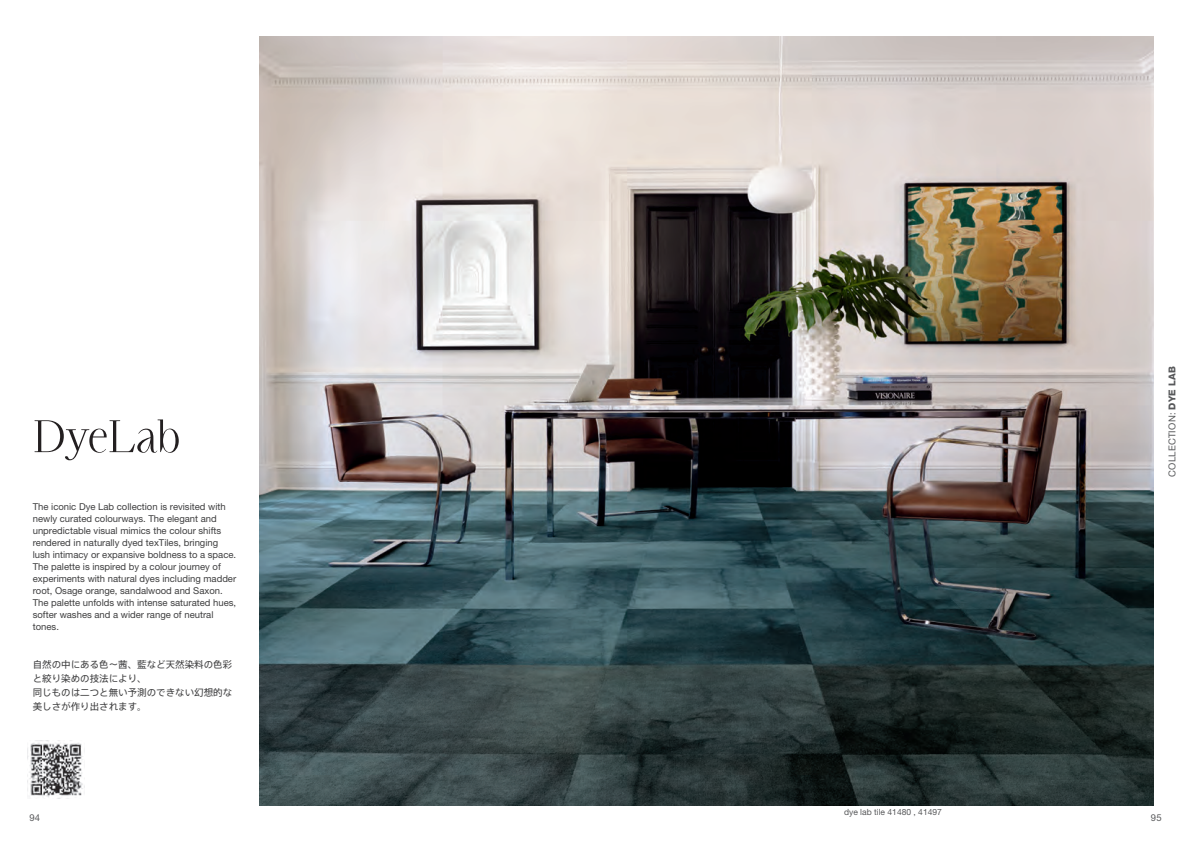
<style>
.page{position:relative;width:1191px;height:842px;background:#fff}
.page>*{position:absolute;margin:0;border:0;box-sizing:border-box;transform-origin:0 0}
.t1{font:9.5px/12px "Helvetica Neue LT Pro";color:#3e3e3f}
.t2{font:9.5px/14px "Axis Std";color:#3e3e3f}
.t3{font:9.5px "Helvetica Neue LT Pro";letter-spacing:.02em;color:#57585a}
.t4{font:8.5px "Helvetica Neue LT Pro";color:#57585a}
.s1{font-weight:800}
</style>
<div class="page">
<svg style="left:35px;top:419px;width:144px;height:41px"></svg>
<img style="left:260px;top:37px;width:893px;height:768px">
<img style="left:27px;top:741px;width:58px;height:56px">
<p class="t1" style="left:33px;top:501px;width:205px">The iconic Dye Lab collection is revisited with newly curated colourways. The elegant and unpredictable visual mimics the colour shifts rendered in naturally dyed texTiles, bringing lush intimacy or expansive boldness to a space.<br>The palette is inspired by a colour journey of experiments with natural dyes including madder root, Osage orange, sandalwood and Saxon.<br>The palette unfolds with intense saturated hues, softer washes and a wider range of neutral tones.</p>
<p class="t2" style="left:33px;top:657px;width:201px">自然の中にある色～茜、藍など天然染料の色彩と絞り染めの技法により、<br>同じものは二つと無い予測のできない幻想的な美しさが作り出されます。</p>
<p class="t3" style="left:1166px;top:477px;width:112px;rotate:-90deg">COLLECTION: <span class="s1">DYE LAB</span></p>
<p class="t4" style="left:844px;top:807px;width:99px">dye lab tile 41480 , 41497</p>
<p class="t3" style="left:29px;top:812px;width:12px">94</p>
<p class="t3" style="left:1150px;top:812px;width:12px">95</p>
</div>
